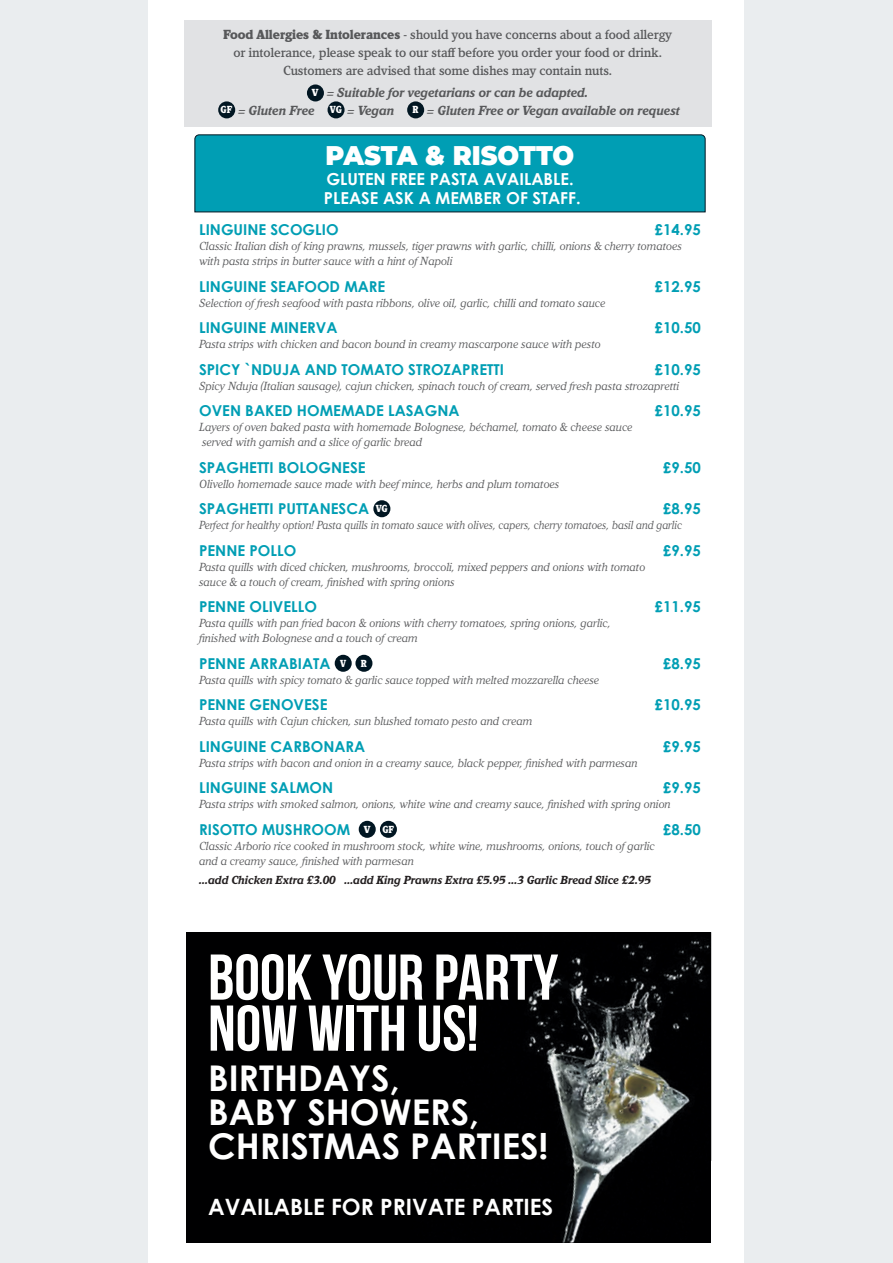
<style>
.page{position:relative;width:893px;height:1263px;background:#eaedef}
.page>*{position:absolute;margin:0;border:0;box-sizing:border-box;transform-origin:0 0}
.DISH{font:700 64.5px/51px "Bebas Neue";color:#fff}
.DISH-2{font:700 35.4px/34px "Century Gothic";color:#fff}
.SECTION_BOX{font:900 27px "Montserrat";letter-spacing:-.005em;color:#fff;scale:.95 1}
.DISH-3{font:700 22.5px "Century Gothic";color:#fff}
.SECTION_BOX_SERVED_W{font:700 16.5px "Century Gothic";color:#fff}
.DISH-4{font:700 15px "Century Gothic";color:#009eb4}
.t1{font:500 13.5px/18px "Kandal";letter-spacing:-.01em;color:#57585a;text-align:center}
.t2{font:italic 700 13.5px/18px "Kandal";letter-spacing:-.01em;color:#57585a}
.DESCRIPTION{font:italic 12px/15px "Kandal";letter-spacing:-.01em;color:#57585a}
.DESCRIPTION-2{font:italic 12px "Kandal";letter-spacing:-.01em;color:#57585a;scale:.94 1}
.Descriptio_Prices{font:italic 700 12px "Kandal";letter-spacing:-.01em;color:#231f20}
.t3{font:900 10.5px "Kandal";color:#fff;scale:.9 1}
.t4{font:900 10.5px "Kandal";color:#fff}
.s1{font-weight:900}
.s2{font-weight:900;font-style:normal;font-size:10.5px;color:#fff}
</style>
<div class="page">
<div style="left:149px;top:0;width:595px;height:1263px;background:#fff"></div>
<div style="left:184px;top:20px;width:527px;height:31px;background:#e1e2e4"></div>
<div style="left:184px;top:38px;width:527px;height:31px;background:#e1e2e4"></div>
<div style="left:184px;top:56px;width:527px;height:31px;background:#e1e2e4"></div>
<div style="left:184px;top:78px;width:527px;height:31px;background:#e1e2e4"></div>
<div style="left:184px;top:96px;width:527px;height:31px;background:#e1e2e4"></div>
<div style="left:307px;top:84px;width:17px;height:17px;background:#011622;border-radius:50%"></div>
<div style="left:218px;top:101px;width:17px;height:17px;background:#011622;border-radius:50%"></div>
<div style="left:328px;top:101px;width:17px;height:17px;background:#011622;border-radius:50%"></div>
<div style="left:407px;top:101px;width:17px;height:17px;background:#011622;border-radius:50%"></div>
<div style="left:194px;top:134px;width:512px;height:79px;background:#009eb4"></div>
<div style="left:373px;top:500px;width:17px;height:17px;background:#011622;border-radius:50%"></div>
<div style="left:335px;top:655px;width:17px;height:17px;background:#011622;border-radius:50%"></div>
<div style="left:355px;top:655px;width:17px;height:17px;background:#011622;border-radius:50%"></div>
<div style="left:359px;top:821px;width:17px;height:17px;background:#011622;border-radius:50%"></div>
<div style="left:380px;top:821px;width:17px;height:17px;background:#011622;border-radius:50%"></div>
<div style="left:187px;top:932px;width:524px;height:310px;background:#000001"></div>
<img style="left:528px;top:941px;width:182px;height:301px">
<p class="t1" style="left:223px;top:25px;width:451px"><span class="s1">Food Allergies &amp; Intolerances</span> - should you have concerns about a food allergy or intolerance, please speak to our staff before you order your food or drink.<br>Customers are advised that some dishes may contain nuts.</p>
<p class="t2" style="left:221px;top:84px;width:369px;text-indent:91px"><span class="s2">V</span> = Suitable for vegetarians or can be adapted.<br><span class="s2">GF</span> = Gluten Free <span class="s2">VG</span> = Vegan</p>
<p class="t2" style="left:413px;top:102px;width:269px"><span class="s2">R</span> = Gluten Free or Vegan available on request</p>
<p class="SECTION_BOX" style="left:326px;top:135px;width:263px">PASTA &amp; RISOTTO</p>
<p class="SECTION_BOX_SERVED_W" style="left:326px;top:166px;width:249px">GLUTEN FREE PASTA AVAILABLE.</p>
<p class="SECTION_BOX_SERVED_W" style="left:324px;top:186px;width:258px">PLEASE ASK A MEMBER OF STAFF.</p>
<p class="DISH-4" style="left:199px;top:218px;width:141px">LINGUINE SCOGLIO</p>
<p class="DISH-4" style="left:655px;top:218px;width:48px">£14.95</p>
<p class="DESCRIPTION" style="left:199px;top:239px;width:484px">Classic Italian dish of king prawns, mussels, tiger prawns with garlic, chilli, onions &amp; cherry tomatoes with pasta strips in butter sauce with a hint of Napoli</p>
<p class="DISH-4" style="left:199px;top:275px;width:188px">LINGUINE SEAFOOD MARE</p>
<p class="DISH-4" style="left:655px;top:275px;width:48px">£12.95</p>
<p class="DESCRIPTION" style="left:199px;top:295px;width:408px">Selection of fresh seafood with pasta ribbons, olive oil, garlic, chilli and tomato sauce</p>
<p class="DISH-4" style="left:199px;top:316px;width:140px">LINGUINE MINERVA</p>
<p class="DISH-4" style="left:655px;top:316px;width:48px">£10.50</p>
<p class="DESCRIPTION" style="left:199px;top:337px;width:403px">Pasta strips with chicken and bacon bound in creamy mascarpone sauce with pesto</p>
<p class="DISH-4" style="left:199px;top:358px;width:306px">SPICY `NDUJA AND TOMATO STROZAPRETTI</p>
<p class="DISH-4" style="left:655px;top:358px;width:48px">£10.95</p>
<p class="DESCRIPTION" style="left:199px;top:378px;width:482px">Spicy Nduja (Italian sausage), cajun chicken, spinach touch of cream, served fresh pasta strozapretti</p>
<p class="DISH-4" style="left:199px;top:399px;width:262px">OVEN BAKED HOMEMADE LASAGNA</p>
<p class="DISH-4" style="left:655px;top:399px;width:48px">£10.95</p>
<p class="DESCRIPTION" style="left:199px;top:420px;width:435px">Layers of oven baked pasta with homemade Bolognese, béchamel, tomato &amp; cheese sauce served with garnish and a slice of garlic bread</p>
<p class="DISH-4" style="left:199px;top:456px;width:168px">SPAGHETTI BOLOGNESE</p>
<p class="DISH-4" style="left:663px;top:456px;width:39px">£9.50</p>
<p class="DESCRIPTION" style="left:199px;top:476px;width:362px">Olivello homemade sauce made with beef mince, herbs and plum tomatoes</p>
<p class="DISH-4" style="left:199px;top:497px;width:172px">SPAGHETTI PUTTANESCA</p>
<p class="t3" style="left:376px;top:503px;width:15px">VG</p>
<p class="DISH-4" style="left:663px;top:497px;width:39px">£8.95</p>
<p class="DESCRIPTION-2" style="left:199px;top:518px;width:515px">Perfect for healthy option! Pasta quills in tomato sauce with olives, capers, cherry tomatoes, basil and garlic</p>
<p class="DISH-4" style="left:199px;top:539px;width:99px">PENNE POLLO</p>
<p class="DISH-4" style="left:663px;top:539px;width:39px">£9.95</p>
<p class="DESCRIPTION" style="left:199px;top:559px;width:448px">Pasta quills with diced chicken, mushrooms, broccoli, mixed peppers and onions with tomato sauce &amp; a touch of cream, finished with spring onions</p>
<p class="DISH-4" style="left:199px;top:595px;width:119px">PENNE OLIVELLO</p>
<p class="DISH-4" style="left:655px;top:595px;width:48px">£11.95</p>
<p class="DESCRIPTION" style="left:199px;top:616px;width:413px">Pasta quills with pan fried bacon &amp; onions with cherry tomatoes, spring onions, garlic, finished with Bolognese and a touch of cream</p>
<p class="DISH-4" style="left:199px;top:652px;width:133px">PENNE ARRABIATA</p>
<p class="t3" style="left:340px;top:657px;width:8px">V</p>
<p class="t3" style="left:361px;top:657px;width:8px">R</p>
<p class="DISH-4" style="left:663px;top:652px;width:39px">£8.95</p>
<p class="DESCRIPTION" style="left:199px;top:672px;width:402px">Pasta quills with spicy tomato &amp; garlic sauce topped with melted mozzarella cheese</p>
<p class="DISH-4" style="left:199px;top:693px;width:130px">PENNE GENOVESE</p>
<p class="DISH-4" style="left:655px;top:693px;width:48px">£10.95</p>
<p class="DESCRIPTION" style="left:199px;top:714px;width:335px">Pasta quills with Cajun chicken, sun blushed tomato pesto and cream</p>
<p class="DISH-4" style="left:199px;top:735px;width:168px">LINGUINE CARBONARA</p>
<p class="DISH-4" style="left:663px;top:735px;width:39px">£9.95</p>
<p class="DESCRIPTION" style="left:199px;top:755px;width:440px">Pasta strips with bacon and onion in a creamy sauce, black pepper, finished with parmesan</p>
<p class="DISH-4" style="left:199px;top:776px;width:136px">LINGUINE SALMON</p>
<p class="DISH-4" style="left:663px;top:776px;width:39px">£9.95</p>
<p class="DESCRIPTION" style="left:199px;top:797px;width:473px">Pasta strips with smoked salmon, onions, white wine and creamy sauce, finished with spring onion</p>
<p class="DISH-4" style="left:199px;top:818px;width:153px">RISOTTO MUSHROOM</p>
<p class="t4" style="left:364px;top:823px;width:8px">V</p>
<p class="t3" style="left:382px;top:823px;width:15px">GF</p>
<p class="DISH-4" style="left:663px;top:818px;width:39px">£8.50</p>
<p class="DESCRIPTION" style="left:199px;top:838px;width:457px">Classic Arborio rice cooked in mushroom stock, white wine, mushrooms, onions, touch of garlic and a creamy sauce, finished with parmesan</p>
<p class="Descriptio_Prices" style="left:199px;top:873px;width:453px">…add Chicken Extra £3.00 …add King Prawns Extra £5.95 …3 Garlic Bread Slice £2.95</p>
<p class="DISH" style="left:208px;top:951px;width:352px">BOOK YOUR PARTY<br>NOW WITH US!</p>
<p class="DISH-2" style="left:208px;top:1059px;width:193px">BIRTHDAYS,</p>
<p class="DISH-2" style="left:208px;top:1093px;width:342px">BABY SHOWERS,<br>CHRISTMAS PARTIES!</p>
<p class="DISH-3" style="left:208px;top:1190px;width:347px">AVAILABLE FOR PRIVATE PARTIES</p>
</div>
